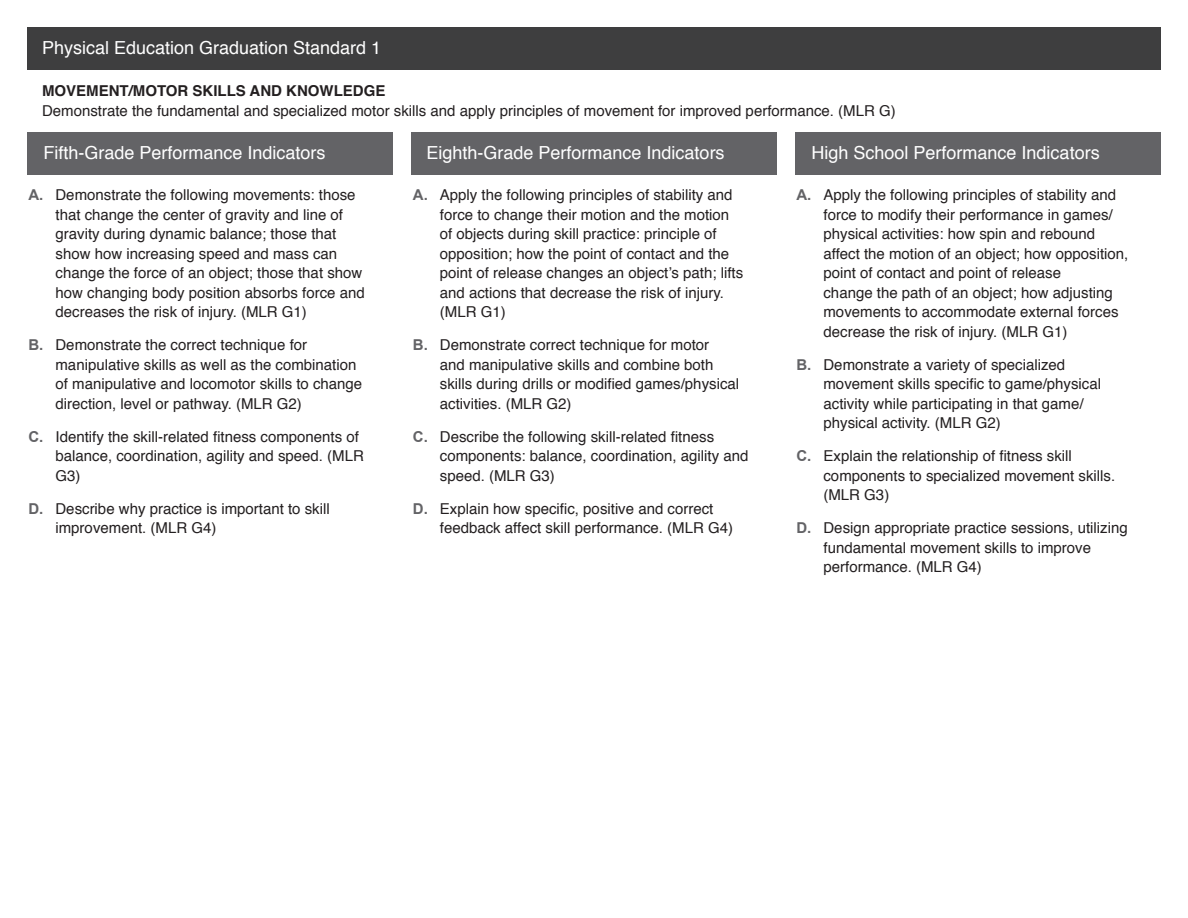
<style>
.page{position:relative;width:1188px;height:918px;background:#fff}
.page>*{position:absolute;margin:0;border:0;box-sizing:border-box;transform-origin:0 0}
.t1{font:18px "Helvetica";color:#fff}
.t2{font:15px/19.5px "Helvetica";color:#231f20}
.t3{font:700 15px "Helvetica";color:#231f20}
.s1{font-family:"Arial";font-weight:700;color:#636366}
</style>
<div class="page">
<div style="left:27px;top:27px;width:1134px;height:43px;background:#3e3e3f"></div>
<div style="left:27px;top:132px;width:365px;height:43px;background:#636366"></div>
<div style="left:411px;top:132px;width:366px;height:43px;background:#636366"></div>
<div style="left:796px;top:132px;width:365px;height:43px;background:#636366"></div>
<p class="t1" style="left:42px;top:34px;width:341px">Physical Education Graduation Standard 1</p>
<p class="t3" style="left:42px;top:79px;width:345px">MOVEMENT/MOTOR SKILLS AND KNOWLEDGE</p>
<p class="t2" style="left:42px;top:101px;width:855px">Demonstrate the fundamental and specialized motor skills and apply principles of movement for improved performance. (MLR G)</p>
<p class="t1" style="left:44px;top:139px;width:284px">Fifth-Grade Performance Indicators</p>
<p class="t1" style="left:427px;top:139px;width:300px">Eighth-Grade Performance Indicators</p>
<p class="t1" style="left:812px;top:139px;width:290px">High School Performance Indicators</p>
<p class="t2" style="left:56px;top:186px;width:311px;text-indent:-27px"><span class="s1">A.</span> Demonstrate the following movements: those that change the center of gravity and line of gravity during dynamic balance; those that show how increasing speed and mass can change the force of an object; those that show how changing body position absorbs force and decreases the risk of injury. (MLR G1)</p>
<p class="t2" style="left:56px;top:336px;width:308px;text-indent:-27px"><span class="s1">B.</span> Demonstrate the correct technique for manipulative skills as well as the combination of manipulative and locomotor skills to change direction, level or pathway. (MLR G2)</p>
<p class="t2" style="left:56px;top:427px;width:310px;text-indent:-27px"><span class="s1">C.</span> Identify the skill-related fitness components of balance, coordination, agility and speed. (MLR<br>G3)</p>
<p class="t2" style="left:56px;top:499px;width:276px;text-indent:-27px"><span class="s1">D.</span> Describe why practice is important to skill improvement. (MLR G4)</p>
<p class="t2" style="left:440px;top:186px;width:305px;text-indent:-27px"><span class="s1">A.</span> Apply the following principles of stability and force to change their motion and the motion of objects during skill practice: principle of opposition; how the point of contact and the point of release changes an object’s path; lifts and actions that decrease the risk of injury. (MLR G1)</p>
<p class="t2" style="left:440px;top:336px;width:301px;text-indent:-27px"><span class="s1">B.</span> Demonstrate correct technique for motor<br>and manipulative skills and combine both skills during drills or modified games/physical activities. (MLR G2)</p>
<p class="t2" style="left:440px;top:427px;width:310px;text-indent:-27px"><span class="s1">C.</span> Describe the following skill-related fitness components: balance, coordination, agility and speed. (MLR G3)</p>
<p class="t2" style="left:440px;top:499px;width:295px;text-indent:-27px"><span class="s1">D.</span> Explain how specific, positive and correct feedback affect skill performance. (MLR G4)</p>
<p class="t2" style="left:823px;top:186px;width:306px;text-indent:-27px"><span class="s1">A.</span> Apply the following principles of stability and force to modify their performance in games/ physical activities: how spin and rebound affect the motion of an object; how opposition, point of contact and point of release<br>change the path of an object; how adjusting movements to accommodate external forces decrease the risk of injury. (MLR G1)</p>
<p class="t2" style="left:823px;top:355px;width:279px;text-indent:-27px"><span class="s1">B.</span> Demonstrate a variety of specialized movement skills specific to game/physical activity while participating in that game/ physical activity. (MLR G2)</p>
<p class="t2" style="left:823px;top:447px;width:293px;text-indent:-27px"><span class="s1">C.</span> Explain the relationship of fitness skill components to specialized movement skills. (MLR G3)</p>
<p class="t2" style="left:823px;top:519px;width:306px;text-indent:-27px"><span class="s1">D.</span> Design appropriate practice sessions, utilizing fundamental movement skills to improve performance. (MLR G4)</p>
</div>
